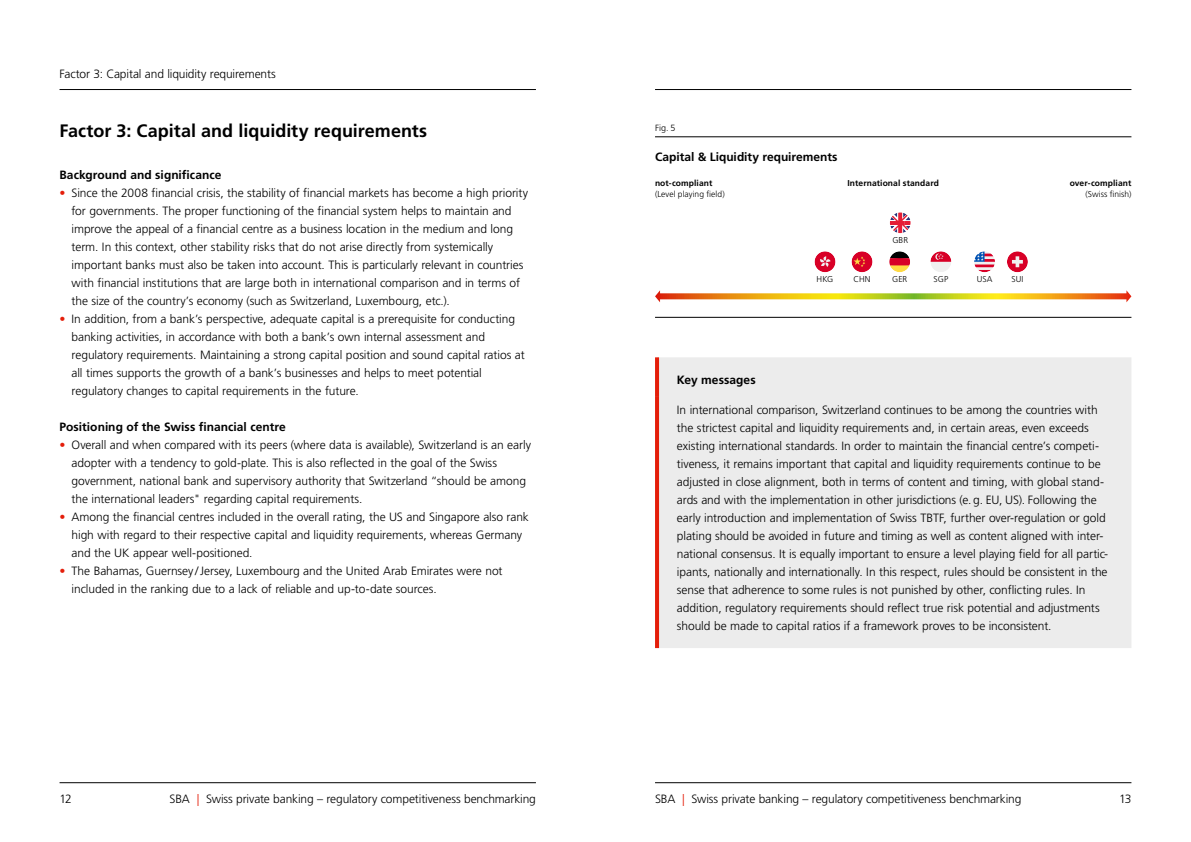
<style>
.page{position:relative;width:1191px;height:842px;background:#fff}
.page>*{position:absolute;margin:0;border:0;box-sizing:border-box;transform-origin:0 0}
.FACTOR-TITEL{font:700 18px "Frutiger LT Std";color:#000}
.BOXBODY{font:300 12px/18px "Frutiger LT Std";letter-spacing:-.005em;color:#000}
.BODY_UNTERTITEL{font:700 12px "Frutiger LT Std";color:#000}
.GRAFIK__Titel_fett{font:700 12px "Frutiger LT Std";color:#000}
.BOXTITEL{font:700 12px "Frutiger LT Std";letter-spacing:.005em;color:#000}
.Abb{font:300 9px "Frutiger LT Std";color:#000}
.TAB_light{font:300 8.5px "Frutiger LT Std";letter-spacing:.005em;color:#000}
.TAB_bold{font:700 8.5px "Frutiger LT Std";letter-spacing:.01em;color:#000}
.s1{color:#e41e0a}
</style>
<div class="page">
<div style="left:659px;top:357px;width:472px;height:291px;background:#ececec"></div>
<hr style="left:655px;top:357px;width:4px;height:39px;background:#e41e0a">
<hr style="left:655px;top:396px;width:4px;height:252px;background:#e41e0a">
<hr style="left:655px;top:137px;width:476px;height:1px;background:#000">
<svg style="left:974px;top:251px;width:21px;height:21px"></svg>
<div style="left:814px;top:251px;width:21px;height:21px;background:#d80027;border-radius:50%"></div>
<svg style="left:820px;top:256px;width:10px;height:11px"></svg>
<svg style="left:889px;top:251px;width:21px;height:21px"></svg>
<svg style="left:890px;top:212px;width:20px;height:22px"></svg>
<div style="left:851px;top:251px;width:21px;height:21px;background:#d80027;border-radius:50%"></div>
<svg style="left:853px;top:257px;width:12px;height:10px"></svg>
<div style="left:930px;top:251px;width:21px;height:21px;background:#f0f0f0;border-radius:50%"></div>
<svg style="left:930px;top:251px;width:21px;height:11px"></svg>
<div style="left:1007px;top:251px;width:21px;height:21px;background:#d80027;border-radius:50%"></div>
<svg style="left:1012px;top:256px;width:11px;height:11px"></svg>
<svg style="left:655px;top:290px;width:476px;height:12px"></svg>
<hr style="left:655px;top:317px;width:476px;height:1px;background:#000">
<hr style="left:655px;top:89px;width:476px;height:1px;background:#000">
<hr style="left:655px;top:782px;width:476px;height:1px;background:#000">
<hr style="left:60px;top:782px;width:476px;height:1px;background:#000">
<hr style="left:60px;top:89px;width:476px;height:1px;background:#000">
<p class="BOXBODY" style="left:60px;top:65px;width:218px">Factor 3: Capital and liquidity requirements</p>
<p class="FACTOR-TITEL" style="left:60px;top:120px;width:369px">Factor 3: Capital and liquidity requirements</p>
<p class="BODY_UNTERTITEL" style="left:60px;top:168px;width:163px">Background and significance</p>
<p class="BOXBODY" style="left:72px;top:184px;width:458px;text-indent:-12px"><span class="s1">•</span> Since the 2008 financial crisis, the stability of financial markets has become a high priority for governments. The proper functioning of the financial system helps to maintain and improve the appeal of a financial centre as a business location in the medium and long term. In this context, other stability risks that do not arise directly from systemically important banks must also be taken into account. This is particularly relevant in countries with financial institutions that are large both in international comparison and in terms of the size of the country’s economy (such as Switzerland, Luxembourg, etc.).</p>
<p class="BOXBODY" style="left:72px;top:310px;width:455px;text-indent:-12px"><span class="s1">•</span> In addition, from a bank’s perspective, adequate capital is a prerequisite for conducting banking activities, in accordance with both a bank’s own internal assessment and regulatory requirements. Maintaining a strong capital position and sound capital ratios at all times supports the growth of a bank’s businesses and helps to meet potential regulatory changes to capital requirements in the future.</p>
<p class="BODY_UNTERTITEL" style="left:60px;top:420px;width:228px">Positioning of the Swiss financial centre</p>
<p class="BOXBODY" style="left:72px;top:436px;width:461px;text-indent:-12px"><span class="s1">•</span> Overall and when compared with its peers (where data is available), Switzerland is an early adopter with a tendency to gold-plate. This is also reflected in the goal of the Swiss government, national bank and supervisory authority that Switzerland “should be among the international leaders" regarding capital requirements.</p>
<p class="BOXBODY" style="left:72px;top:508px;width:459px;text-indent:-12px"><span class="s1">•</span> Among the financial centres included in the overall rating, the US and Singapore also rank high with regard to their respective capital and liquidity requirements, whereas Germany and the UK appear well-positioned.</p>
<p class="BOXBODY" style="left:72px;top:562px;width:432px;text-indent:-12px"><span class="s1">•</span> The Bahamas, Guernsey /Jersey, Luxembourg and the United Arab Emirates were not included in the ranking due to a lack of reliable and up-to-date sources.</p>
<p class="Abb" style="left:655px;top:123px;width:22px">Fig. 5</p>
<p class="GRAFIK__Titel_fett" style="left:655px;top:150px;width:184px">Capital &amp; Liquidity requirements</p>
<p class="TAB_bold" style="left:655px;top:178px;width:59px">not-compliant</p>
<p class="TAB_bold" style="left:847px;top:178px;width:93px">International standard</p>
<p class="TAB_light" style="left:655px;top:189px;width:71px">(Level playing field)</p>
<p class="TAB_light" style="left:892px;top:235px;width:17px">GBR</p>
<p class="TAB_light" style="left:816px;top:274px;width:18px">HKG</p>
<p class="TAB_light" style="left:892px;top:274px;width:17px">GER</p>
<p class="TAB_light" style="left:976px;top:274px;width:17px">USA</p>
<p class="TAB_light" style="left:853px;top:274px;width:19px">CHN</p>
<p class="TAB_light" style="left:933px;top:274px;width:16px">SGP</p>
<p class="TAB_light" style="left:1011px;top:274px;width:14px">SUI</p>
<p class="TAB_bold" style="left:1069px;top:178px;width:63px">over-compliant</p>
<p class="TAB_light" style="left:1085px;top:189px;width:47px">(Swiss finish)</p>
<p class="BOXTITEL" style="left:677px;top:373px;width:80px">Key messages</p>
<p class="BOXBODY" style="left:677px;top:401px;width:433px">In international comparison, Switzerland continues to be among the countries with the strictest capital and liquidity requirements and, in certain areas, even exceeds existing international standards. In order to maintain the financial centre’s competi&shy;tiveness, it remains important that capital and liquidity requirements continue to be adjusted in close alignment, both in terms of content and timing, with global stand&shy;ards and with the implementation in other jurisdictions (e.g. EU, US). Following the early introduction and implementation of Swiss TBTF, further over-regulation or gold plating should be avoided in future and timing as well as content aligned with inter&shy;national consensus. It is equally important to ensure a level playing field for all partic&shy;ipants, nationally and internationally. In this respect, rules should be consistent in the sense that adherence to some rules is not punished by other, conflicting rules. In addition, regulatory requirements should reflect true risk potential and adjustments should be made to capital ratios if a framework proves to be inconsistent.</p>
<p class="BOXBODY" style="left:60px;top:790px;width:14px">12</p>
<p class="BOXBODY" style="left:170px;top:790px;width:368px">SBA <span class="s1">|</span> Swiss private banking – regulatory competitiveness benchmarking</p>
<p class="BOXBODY" style="left:655px;top:790px;width:368px">SBA <span class="s1">|</span> Swiss private banking – regulatory competitiveness benchmarking</p>
<p class="BOXBODY" style="left:1119px;top:790px;width:14px">13</p>
</div>
